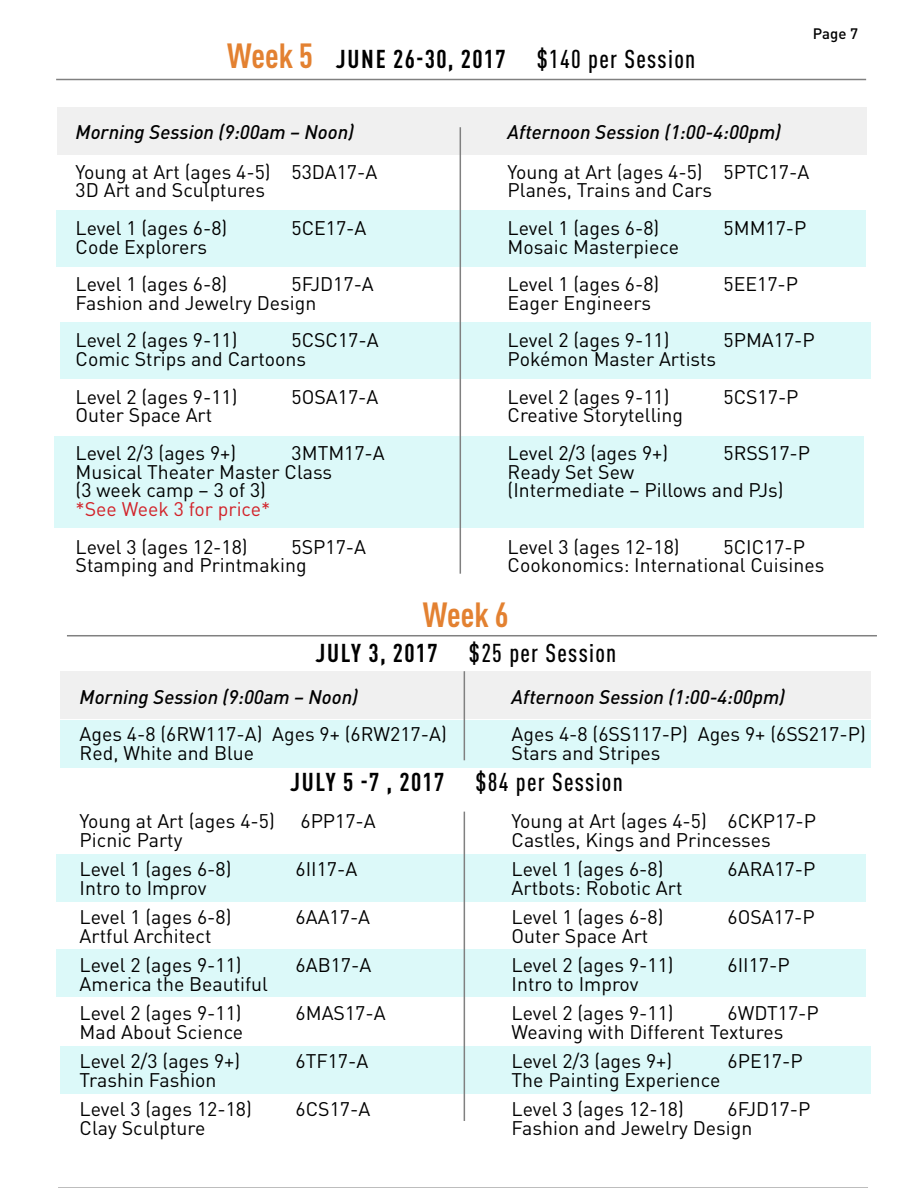
<style>
.page{position:relative;width:918px;height:1188px;background:#fff}
.page>*{position:absolute;margin:0;border:0;box-sizing:border-box;transform-origin:0 0}
.t1{font:700 condensed 34.5px "DIN Pro";color:#e38131}
.t2{font:500 condensed 25.5px "DIN Pro";letter-spacing:.05em;color:#000}
.t3{font:19.5px "DIN Pro";color:#000}
.t4{font:italic 500 19.5px "DIN Pro";color:#000}
.t5{font:19.5px "DIN Pro";color:#d2232a}
.t6{font:500 15px "DIN Pro";color:#000}
.s1{font-size:25.5px;color:#000}
.s2{font-weight:700}
</style>
<div class="page">
<div style="left:56px;top:211px;width:810px;height:56px;background:#dcf9f9"></div>
<div style="left:56px;top:854px;width:810px;height:48px;background:#dcf9f9"></div>
<div style="left:56px;top:949px;width:810px;height:47px;background:#dcf9f9"></div>
<div style="left:61px;top:1046px;width:810px;height:48px;background:#dcf9f9"></div>
<div style="left:61px;top:323px;width:810px;height:56px;background:#dcf9f9"></div>
<div style="left:61px;top:720px;width:810px;height:48px;background:#dcf9f9"></div>
<div style="left:54px;top:436px;width:810px;height:92px;background:#dcf9f9"></div>
<div style="left:57px;top:107px;width:810px;height:48px;background:#f0f0f0"></div>
<div style="left:61px;top:671px;width:810px;height:48px;background:#f0f0f0"></div>
<hr style="left:460px;top:127px;width:1px;height:447px;background:#808080">
<hr style="left:464px;top:671px;width:1px;height:89px;background:#808080">
<hr style="left:56px;top:79px;width:810px;height:1px;background:#808080">
<hr style="left:67px;top:635px;width:810px;height:1px;background:#808080">
<hr style="left:58px;top:1187px;width:810px;height:1px;background:#808080">
<hr style="left:464px;top:812px;width:1px;height:309px;background:#808080">
<h1 class="t1" style="left:227px;top:30px;width:134px">WEEK 5 <span class="s1">JUNE</span></h1>
<h2 class="t2" style="left:393px;top:40px;width:304px"><span class="s2">26-30, 2017</span> $140 per Session</h2>
<p class="t6" style="left:813px;top:21px;width:47px">Page 7</p>
<p class="t4" style="left:76px;top:116px;width:280px">Morning Session (9:00am – Noon)</p>
<p class="t4" style="left:508px;top:116px;width:275px">Afternoon Session (1:00-4:00pm)</p>
<p class="t3" style="left:76px;top:158px;width:303px">Young at Art (ages 4-5) 53DA17-A</p>
<p class="t3" style="left:508px;top:158px;width:303px">Young at Art (ages 4-5) 5PTC17-A</p>
<p class="t3" style="left:76px;top:177px;width:191px">3D Art and Sculptures</p>
<p class="t3" style="left:508px;top:177px;width:206px">Planes, Trains and Cars</p>
<p class="t3" style="left:76px;top:215px;width:153px">Level 1 (ages 6-8)</p>
<p class="t3" style="left:292px;top:215px;width:76px">5CE17-A</p>
<p class="t3" style="left:508px;top:215px;width:153px">Level 1 (ages 6-8)</p>
<p class="t3" style="left:724px;top:215px;width:84px">5MM17-P</p>
<p class="t3" style="left:76px;top:233px;width:133px">Code Explorers</p>
<p class="t3" style="left:508px;top:233px;width:173px">Mosaic Masterpiece</p>
<p class="t3" style="left:76px;top:271px;width:153px">Level 1 (ages 6-8)</p>
<p class="t3" style="left:292px;top:271px;width:84px">5FJD17-A</p>
<p class="t3" style="left:508px;top:271px;width:153px">Level 1 (ages 6-8)</p>
<p class="t3" style="left:724px;top:271px;width:76px">5EE17-P</p>
<p class="t3" style="left:76px;top:290px;width:242px">Fashion and Jewelry Design</p>
<p class="t3" style="left:508px;top:290px;width:145px">Eager Engineers</p>
<p class="t3" style="left:76px;top:327px;width:164px">Level 2 (ages 9-11)</p>
<p class="t3" style="left:292px;top:327px;width:89px">5CSC17-A</p>
<p class="t3" style="left:508px;top:327px;width:164px">Level 2 (ages 9-11)</p>
<p class="t3" style="left:724px;top:327px;width:93px">5PMA17-P</p>
<p class="t3" style="left:76px;top:346px;width:232px">Comic Strips and Cartoons</p>
<p class="t3" style="left:508px;top:346px;width:210px">Pokémon Master Artists</p>
<p class="t3" style="left:76px;top:383px;width:164px">Level 2 (ages 9-11)</p>
<p class="t3" style="left:292px;top:383px;width:88px">5OSA17-A</p>
<p class="t3" style="left:508px;top:383px;width:164px">Level 2 (ages 9-11)</p>
<p class="t3" style="left:724px;top:383px;width:77px">5CS17-P</p>
<p class="t3" style="left:76px;top:402px;width:138px">Outer Space Art</p>
<p class="t3" style="left:508px;top:402px;width:177px">Creative Storytelling</p>
<p class="t3" style="left:76px;top:440px;width:162px">Level 2/3 (ages 9+)</p>
<p class="t3" style="left:292px;top:440px;width:95px">3MTM17-A</p>
<p class="t3" style="left:508px;top:440px;width:162px">Level 2/3 (ages 9+)</p>
<p class="t3" style="left:724px;top:440px;width:88px">5RSS17-P</p>
<p class="t3" style="left:76px;top:458px;width:258px">Musical Theater Master Class</p>
<p class="t3" style="left:508px;top:458px;width:128px">Ready Set Sew</p>
<p class="t3" style="left:76px;top:477px;width:192px">(3 week camp – 3 of 3)</p>
<p class="t3" style="left:508px;top:477px;width:278px">(Intermediate – Pillows and PJs)</p>
<p class="t5" style="left:76px;top:496px;width:196px">*See Week 3 for price*</p>
<p class="t3" style="left:76px;top:533px;width:174px">Level 3 (ages 12-18)</p>
<p class="t3" style="left:292px;top:533px;width:76px">5SP17-A</p>
<p class="t3" style="left:508px;top:533px;width:174px">Level 3 (ages 12-18)</p>
<p class="t3" style="left:724px;top:533px;width:83px">5CIC17-P</p>
<p class="t3" style="left:76px;top:552px;width:233px">Stamping and Printmaking</p>
<p class="t3" style="left:508px;top:552px;width:318px">Cookonomics: International Cuisines</p>
<h1 class="t1" style="left:423px;top:589px;width:88px">WEEK 6</h1>
<h2 class="t2" style="left:315px;top:634px;width:302px"><span class="s2">JULY 3, 2017</span> $25 per Session</h2>
<p class="t4" style="left:80px;top:681px;width:280px">Morning Session (9:00am – Noon)</p>
<p class="t4" style="left:512px;top:681px;width:275px">Afternoon Session (1:00-4:00pm)</p>
<p class="t3" style="left:80px;top:721px;width:369px">Ages 4-8 (6RW117-A) Ages 9+ (6RW217-A)</p>
<p class="t3" style="left:512px;top:721px;width:356px">Ages 4-8 (6SS117-P) Ages 9+ (6SS217-P)</p>
<p class="t3" style="left:80px;top:740px;width:176px">Red, White and Blue</p>
<p class="t3" style="left:512px;top:740px;width:150px">Stars and Stripes</p>
<h2 class="t2" style="left:290px;top:763px;width:334px"><span class="s2">JULY 5 -7 , 2017</span> $84 per Session</h2>
<p class="t3" style="left:80px;top:808px;width:197px">Young at Art (ages 4-5)</p>
<p class="t3" style="left:300px;top:808px;width:77px">6PP17-A</p>
<p class="t3" style="left:512px;top:808px;width:306px">Young at Art (ages 4-5) 6CKP17-P</p>
<p class="t3" style="left:80px;top:827px;width:104px">Picnic Party</p>
<p class="t3" style="left:512px;top:827px;width:261px">Castles, Kings and Princesses</p>
<p class="t3" style="left:80px;top:856px;width:153px">Level 1 (ages 6-8)</p>
<p class="t3" style="left:296px;top:856px;width:63px">6II17-A</p>
<p class="t3" style="left:512px;top:856px;width:153px">Level 1 (ages 6-8)</p>
<p class="t3" style="left:728px;top:856px;width:89px">6ARA17-P</p>
<p class="t3" style="left:80px;top:875px;width:128px">Intro to Improv</p>
<p class="t3" style="left:512px;top:875px;width:172px">Artbots: Robotic Art</p>
<p class="t3" style="left:80px;top:904px;width:153px">Level 1 (ages 6-8)</p>
<p class="t3" style="left:296px;top:904px;width:76px">6AA17-A</p>
<p class="t3" style="left:512px;top:904px;width:153px">Level 1 (ages 6-8)</p>
<p class="t3" style="left:728px;top:904px;width:89px">6OSA17-P</p>
<p class="t3" style="left:80px;top:923px;width:133px">Artful Architect</p>
<p class="t3" style="left:512px;top:923px;width:138px">Outer Space Art</p>
<p class="t3" style="left:80px;top:952px;width:164px">Level 2 (ages 9-11)</p>
<p class="t3" style="left:296px;top:952px;width:77px">6AB17-A</p>
<p class="t3" style="left:512px;top:952px;width:164px">Level 2 (ages 9-11)</p>
<p class="t3" style="left:728px;top:952px;width:64px">6II17-P</p>
<p class="t3" style="left:80px;top:971px;width:190px">America the Beautiful</p>
<p class="t3" style="left:512px;top:971px;width:128px">Intro to Improv</p>
<p class="t3" style="left:80px;top:1000px;width:164px">Level 2 (ages 9-11)</p>
<p class="t3" style="left:296px;top:1000px;width:92px">6MAS17-A</p>
<p class="t3" style="left:512px;top:1000px;width:164px">Level 2 (ages 9-11)</p>
<p class="t3" style="left:728px;top:1000px;width:93px">6WDT17-P</p>
<p class="t3" style="left:80px;top:1019px;width:165px">Mad About Science</p>
<p class="t3" style="left:512px;top:1019px;width:273px">Weaving with Different Textures</p>
<p class="t3" style="left:80px;top:1048px;width:162px">Level 2/3 (ages 9+)</p>
<p class="t3" style="left:296px;top:1048px;width:74px">6TF17-A</p>
<p class="t3" style="left:512px;top:1048px;width:162px">Level 2/3 (ages 9+)</p>
<p class="t3" style="left:728px;top:1048px;width:77px">6PE17-P</p>
<p class="t3" style="left:80px;top:1067px;width:138px">Trashin Fashion</p>
<p class="t3" style="left:512px;top:1067px;width:210px">The Painting Experience</p>
<p class="t3" style="left:80px;top:1096px;width:174px">Level 3 (ages 12-18)</p>
<p class="t3" style="left:296px;top:1096px;width:76px">6CS17-A</p>
<p class="t3" style="left:512px;top:1096px;width:174px">Level 3 (ages 12-18)</p>
<p class="t3" style="left:728px;top:1096px;width:84px">6FJD17-P</p>
<p class="t3" style="left:80px;top:1115px;width:127px">Clay Sculpture</p>
<p class="t3" style="left:512px;top:1115px;width:242px">Fashion and Jewelry Design</p>
</div>
